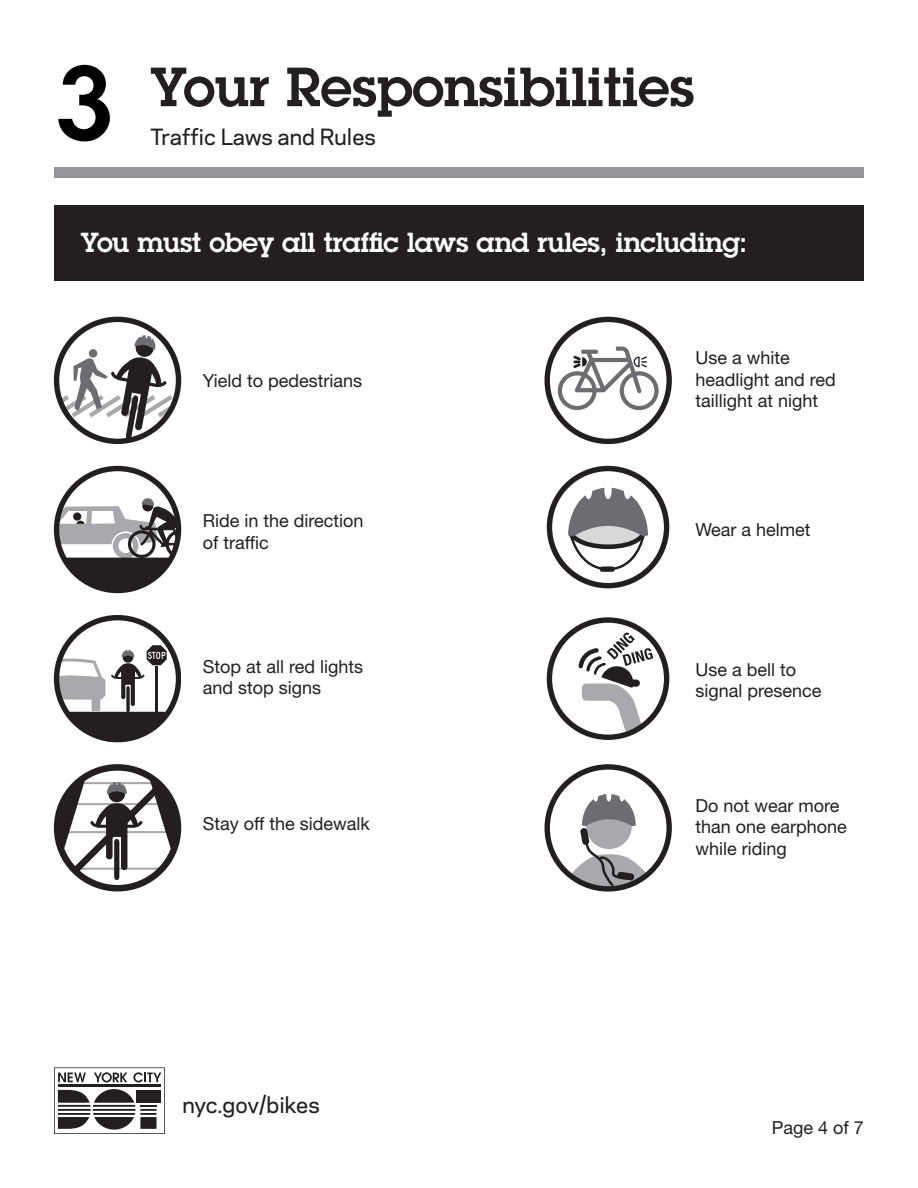
<style>
.page{position:relative;width:918px;height:1188px;background:#fff}
.page>*{position:absolute;margin:0;border:0;box-sizing:border-box;transform-origin:0 0}
.t1{font:600 102.6px "Lubalin Graph Std";color:#000}
.H1_black{font:600 54px "Lubalin Graph Std";color:#231f20}
.t2{font:600 27px "Lubalin Graph Std";letter-spacing:-.01em;color:#fff}
.Heading_2{font:500 21px "Galaxie Polaris";color:#231f20}
.Body{font:18px/21.6px "Helvetica Neue LT Std";color:#231f20}
</style>
<div class="page">
<svg style="left:54px;top:1067px;width:111px;height:67px"></svg>
<div style="left:54px;top:205px;width:809px;height:76px;background:#231f20"></div>
<div style="left:54px;top:168px;width:809px;height:10px;background:#939598"></div>
<svg style="left:547px;top:319px;width:122px;height:122px"></svg>
<div style="left:545px;top:317px;width:127px;height:127px;border:5px solid #231f20;border-radius:50%"></div>
<svg style="left:558px;top:347px;width:101px;height:63px"></svg>
<svg style="left:547px;top:767px;width:122px;height:122px"></svg>
<svg style="left:567px;top:794px;width:82px;height:95px"></svg>
<div style="left:545px;top:764px;width:127px;height:127px;border:5px solid #231f20;border-radius:50%"></div>
<svg style="left:57px;top:617px;width:122px;height:122px"></svg>
<svg style="left:54px;top:645px;width:115px;height:97px"></svg>
<div style="left:54px;top:615px;width:127px;height:127px;border:5px solid #231f20;border-radius:50%"></div>
<svg style="left:53px;top:764px;width:129px;height:128px"></svg>
<svg style="left:56px;top:318px;width:124px;height:124px"></svg>
<div style="left:54px;top:317px;width:127px;height:127px;border:5px solid #231f20;border-radius:50%"></div>
<svg style="left:59px;top:335px;width:116px;height:104px"></svg>
<svg style="left:56px;top:468px;width:124px;height:123px"></svg>
<svg style="left:56px;top:498px;width:124px;height:93px"></svg>
<svg style="left:549px;top:469px;width:118px;height:117px"></svg>
<div style="left:547px;top:466px;width:122px;height:122px;border:5px solid #231f20;border-radius:50%"></div>
<svg style="left:566px;top:488px;width:82px;height:85px"></svg>
<div style="left:600px;top:566px;width:15px;height:6px;background:#231f20;border-radius:3px"></div>
<svg style="left:578px;top:633px;width:75px;height:100px"></svg>
<div style="left:547px;top:617px;width:122px;height:123px;border:5px solid #231f20;border-radius:50%"></div>
<p class="t1" style="left:54px;top:36px;width:61px">3</p>
<p class="H1_black" style="left:150px;top:51px;width:545px">Your Responsibilities</p>
<p class="Heading_2" style="left:150px;top:121px;width:227px">Traffic Laws and Rules</p>
<p class="t2" style="left:81px;top:224px;width:668px">You must obey all traffic laws and rules, including:</p>
<p class="Body" style="left:203px;top:369px;width:161px">Yield to pedestrians</p>
<p class="Body" style="left:696px;top:347px;width:142px">Use a white headlight and red taillight at night</p>
<p class="Body" style="left:203px;top:510px;width:162px">Ride in the direction of traffic</p>
<p class="Body" style="left:696px;top:518px;width:117px">Wear a helmet</p>
<p class="Body" style="left:203px;top:655px;width:162px">Stop at all red lights and stop signs</p>
<p class="Body" style="left:696px;top:658px;width:128px">Use a bell to signal presence</p>
<p class="Body" style="left:203px;top:813px;width:169px">Stay off the sidewalk</p>
<p class="Heading_2" style="left:183px;top:1090px;width:139px">nyc.gov/bikes</p>
<p class="Body" style="left:696px;top:794px;width:153px">Do not wear more than one earphone while riding</p>
<p class="Body" style="left:772px;top:1117px;width:94px">Page 4 of 7</p>
</div>
